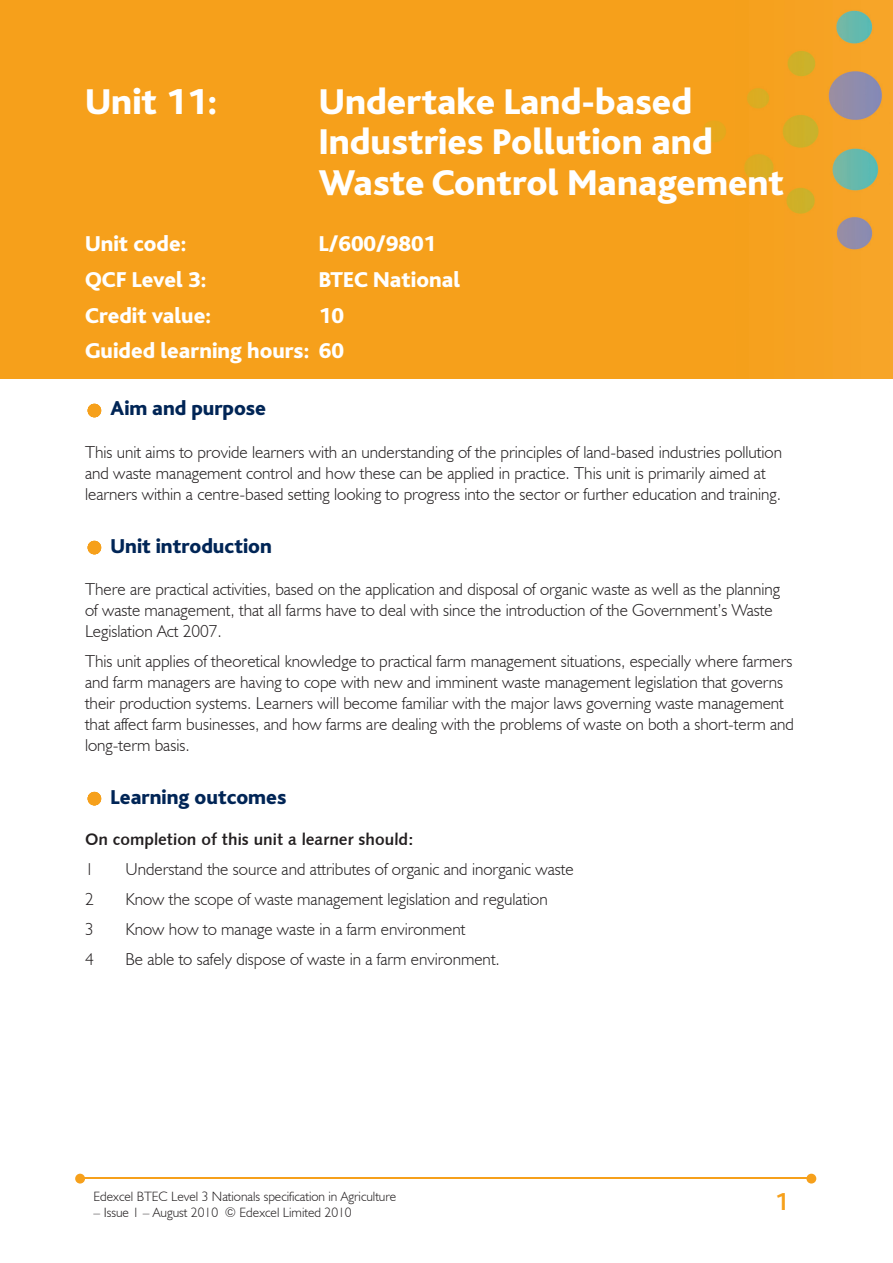
<style>
.page{position:relative;width:893px;height:1263px;background:#fff}
.page>*{position:absolute;margin:0;border:0;box-sizing:border-box;transform-origin:0 0}
.t1{font:800 37.5px/40.5px "Bliss";color:#fff}
.t2{font:700 25.5px "Bliss";color:#f6a01b}
.t3{font:800 22.5px/35.7px "Bliss";color:#fff;text-align:right}
.t4{font:800 21px "Bliss";color:#002556}
.t5{font:300 17.25px/21px "Humanist 521 BT";color:#231f20}
.t6{font:16.5px "Humanist 531 BT Bold A";color:#231f20}
.t7{font:300 13.5px "Humanist 521 BT";color:#231f20}
</style>
<div class="page">
<img style="left:0;top:0;width:893px;height:378px">
<hr style="left:83px;top:1178px;width:727px;height:1px;background:#f6a01b">
<svg style="left:806px;top:1174px;width:10px;height:9px"></svg>
<svg style="left:75px;top:1174px;width:10px;height:9px"></svg>
<svg style="left:88px;top:404px;width:13px;height:13px"></svg>
<svg style="left:88px;top:541px;width:13px;height:13px"></svg>
<svg style="left:88px;top:792px;width:13px;height:13px"></svg>
<h1 class="t1" style="left:85px;top:82px;width:134px">Unit 11:</h1>
<h1 class="t1" style="left:319px;top:82px;width:467px">Undertake Land-based<br>Industries Pollution and<br>Waste Control Management</h1>
<h3 class="t3" style="left:85px;top:227px;width:103px">Unit code:</h3>
<h3 class="t3" style="left:319px;top:227px;width:119px">L/600/9801</h3>
<h3 class="t3" style="left:85px;top:262px;width:123px">QCF Level 3:</h3>
<h3 class="t3" style="left:319px;top:262px;width:143px">BTEC National</h3>
<h3 class="t3" style="left:85px;top:298px;width:128px">Credit value:</h3>
<h3 class="t3" style="left:85px;top:298px;width:261px">10<br>Guided learning hours: 60</h3>
<p class="t4" style="left:111px;top:398px;width:157px">Aim and purpose</p>
<p class="t5" style="left:85px;top:441px;width:698px">This unit aims to provide learners with an understanding of the principles of land-based industries pollution and waste management control and how these can be applied in practice. This unit is primarily aimed at learners within a centre-based setting looking to progress into the sector or further education and training.</p>
<p class="t4" style="left:111px;top:535px;width:163px">Unit introduction</p>
<p class="t5" style="left:85px;top:578px;width:696px">There are practical activities, based on the application and disposal of organic waste as well as the planning of waste management, that all farms have to deal with since the introduction of the Government’s Waste<br>Legislation Act 2007.</p>
<p class="t5" style="left:85px;top:650px;width:710px">This unit applies of theoretical knowledge to practical farm management situations, especially where farmers and farm managers are having to cope with new and imminent waste management legislation that governs their production systems. Learners will become familiar with the major laws governing waste management that affect farm businesses, and how farms are dealing with the problems of waste on both a short-term and long-term basis.</p>
<p class="t4" style="left:111px;top:786px;width:177px">Learning outcomes</p>
<p class="t6" style="left:85px;top:829px;width:330px">On completion of this unit a learner should:</p>
<p class="t5" style="left:85px;top:858px;width:10px">1</p>
<p class="t5" style="left:125px;top:858px;width:450px">Understand the source and attributes of organic and inorganic waste</p>
<p class="t5" style="left:85px;top:888px;width:10px">2</p>
<p class="t5" style="left:125px;top:888px;width:424px">Know the scope of waste management legislation and regulation</p>
<p class="t5" style="left:85px;top:918px;width:10px">3</p>
<p class="t5" style="left:125px;top:918px;width:341px">Know how to manage waste in a farm environment</p>
<p class="t5" style="left:85px;top:948px;width:10px">4</p>
<p class="t5" style="left:125px;top:948px;width:376px">Be able to safely dispose of waste in a farm environment.</p>
<p class="t7" style="left:94px;top:1188px;width:304px">Edexcel BTEC Level 3 Nationals specification in Agriculture</p>
<p class="t7" style="left:94px;top:1204px;width:260px">– Issue 1 – August 2010 © Edexcel Limited 2010</p>
<h2 class="t2" style="left:775px;top:1189px;width:15px">1</h2>
</div>
